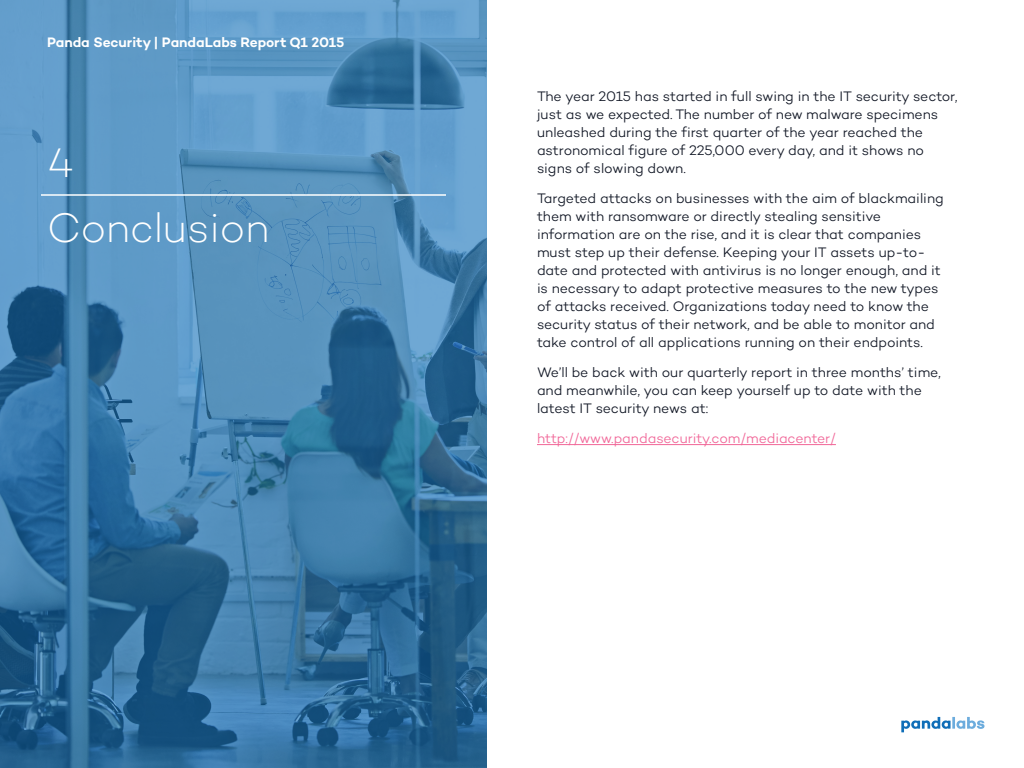
<style>
.page{position:relative;width:1024px;height:768px;background:#fff}
.page>*{position:absolute;margin:0;border:0;box-sizing:border-box;transform-origin:0 0}
.Titles_-_Chapters{font:200 42px "Campton";letter-spacing:-.015em;color:#fff}
.t1{font:300 14px/18px "Campton";letter-spacing:-.005em;color:#111725}
.t2{font:300 14px "Campton";letter-spacing:-.005em;color:#f16698}
.t3{font:600 14px "Campton";letter-spacing:-.005em;color:#fff}
</style>
<div class="page">
<svg style="left:901px;top:717px;width:83px;height:15px"></svg>
<hr style="left:537px;top:444px;width:299px;height:1px;background:#f16698">
<svg style="left:0;top:0;width:487px;height:768px;background:#437fac"></svg>
<hr style="left:41px;top:194px;width:405px;height:2px;background:#fff">
<p class="t3" style="left:47px;top:33px;width:299px">Panda Security | PandaLabs Report Q1 2015</p>
<p class="Titles_-_Chapters" style="left:47px;top:137px;width:29px">4</p>
<p class="Titles_-_Chapters" style="left:47px;top:202px;width:224px">Conclusion</p>
<p class="t1" style="left:537px;top:87px;width:422px">The year 2015 has started in full swing in the IT security sector, just as we expected. The number of new malware specimens unleashed during the first quarter of the year reached the astronomical figure of 225,000 every day, and it shows no signs of slowing down.</p>
<p class="t1" style="left:537px;top:189px;width:408px">Targeted attacks on businesses with the aim of blackmailing them with ransomware or directly stealing sensitive information are on the rise, and it is clear that companies must step up their defense. Keeping your IT assets up-to&shy;date and protected with antivirus is no longer enough, and it is necessary to adapt protective measures to the new types of attacks received. Organizations today need to know the security status of their network, and be able to monitor and take control of all applications running on their endpoints.</p>
<p class="t1" style="left:537px;top:363px;width:405px">We’ll be back with our quarterly report in three months’ time, and meanwhile, you can keep yourself up to date with the latest IT security news at:</p>
<p class="t2" style="left:537px;top:430px;width:300px">http://www.pandasecurity.com/mediacenter/</p>
</div>
